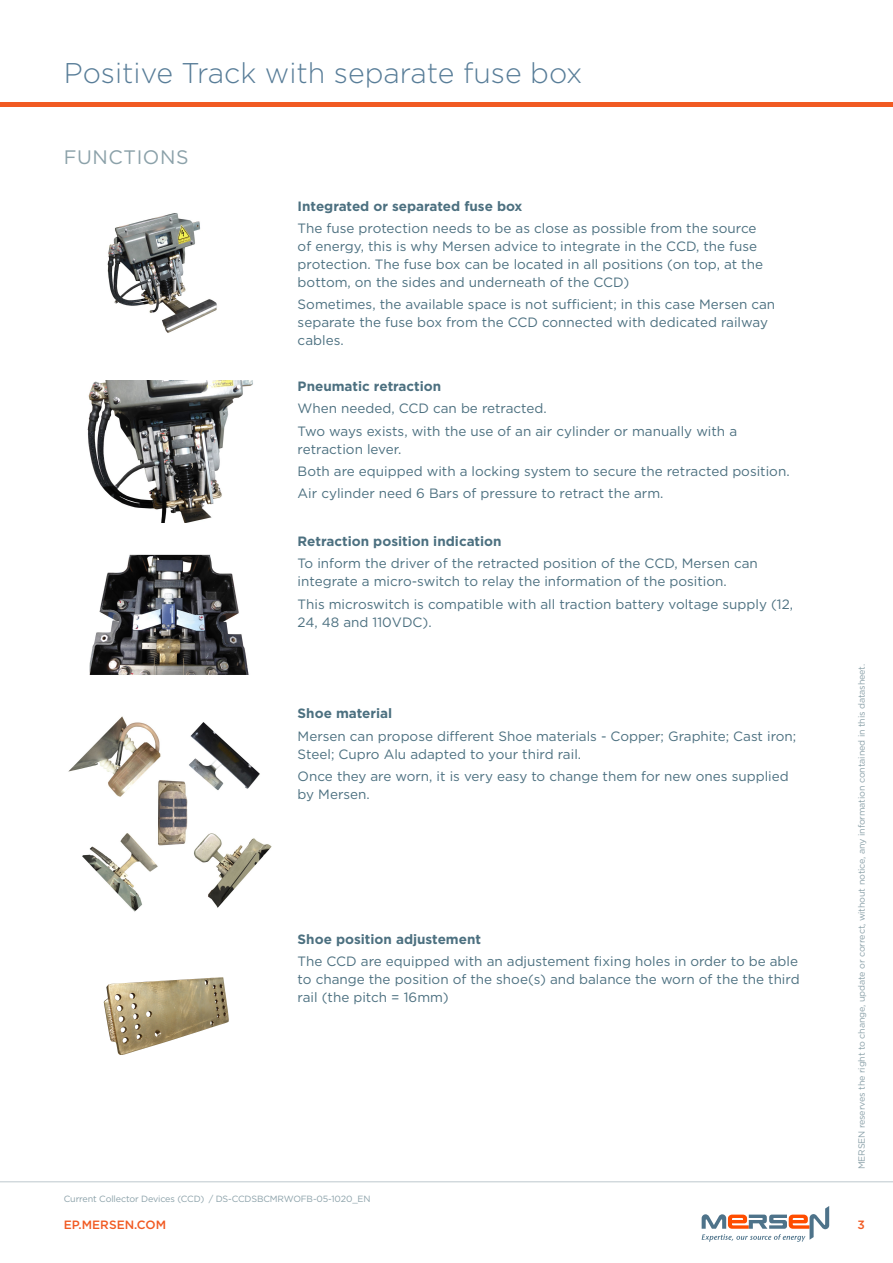
<style>
.page{position:relative;width:893px;height:1263px;background:#fff}
.page>*{position:absolute;margin:0;border:0;box-sizing:border-box;transform-origin:0 0}
.t1{font:300 28.5px "Gotham";color:#587d98}
.t2{font:19.5px "Gotham";letter-spacing:.03em;color:#8ba1a9}
.t3{font:13.5px/18px "Gotham";color:#4c7080}
.t4{font:700 13.5px "Gotham";color:#4c7080}
.t5{font:500 12px "Gotham";color:#f15a22}
.t6{font:9px "Gotham";letter-spacing:-.015em;color:#8ba1a9}
</style>
<div class="page">
<hr style="left:0;top:102px;width:893px;height:4px;background:#f15a22">
<hr style="left:0;top:1181px;width:893px;height:1px;background:#bec8cd">
<svg style="left:702px;top:1206px;width:127px;height:36px"></svg>
<img style="left:107px;top:213px;width:110px;height:120px">
<img style="left:87px;top:380px;width:166px;height:143px">
<img style="left:89px;top:554px;width:160px;height:121px">
<img style="left:68px;top:716px;width:204px;height:196px">
<img style="left:103px;top:977px;width:126px;height:78px">
<h1 class="t1" style="left:64px;top:55px;width:520px">Positive Track with separate fuse box</h1>
<h2 class="t2" style="left:64px;top:145px;width:126px">FUNCTIONS</h2>
<p class="t4" style="left:298px;top:197px;width:226px">Integrated or separated fuse box</p>
<p class="t3" style="left:298px;top:219px;width:467px">The fuse protection needs to be as close as possible from the source of energy, this is why Mersen advice to integrate in the CCD, the fuse protection. The fuse box can be located in all positions (on top, at the bottom, on the sides and underneath of the CCD)</p>
<p class="t3" style="left:298px;top:295px;width:479px">Sometimes, the available space is not sufficient; in this case Mersen can separate the fuse box from the CCD connected with dedicated railway cables.</p>
<p class="t4" style="left:298px;top:377px;width:145px">Pneumatic retraction</p>
<p class="t3" style="left:298px;top:397px;width:441px;line-height:22.2px">When needed, CCD can be retracted.<br>Two ways exists, with the use of an air cylinder or manually with a</p>
<p class="t3" style="left:298px;top:437px;width:493px;line-height:22.2px">retraction lever.<br>Both are equipped with a locking system to secure the retracted position.<br>Air cylinder need 6 Bars of pressure to retract the arm.</p>
<p class="t4" style="left:298px;top:532px;width:206px">Retraction position indication</p>
<p class="t3" style="left:298px;top:554px;width:462px">To inform the driver of the retracted position of the CCD, Mersen can integrate a micro-switch to relay the information of the position.</p>
<p class="t3" style="left:298px;top:595px;width:497px">This microswitch is compatible with all traction battery voltage supply (12,<br>24, 48 and 110VDC).</p>
<p class="t4" style="left:298px;top:705px;width:96px">Shoe material</p>
<p class="t3" style="left:298px;top:727px;width:500px">Mersen can propose different Shoe materials - Copper; Graphite; Cast iron;<br>Steel; Cupro Alu adapted to your third rail.</p>
<p class="t3" style="left:298px;top:767px;width:493px">Once they are worn, it is very easy to change them for new ones supplied by Mersen.</p>
<p class="t4" style="left:298px;top:930px;width:185px">Shoe position adjustement</p>
<p class="t3" style="left:298px;top:952px;width:503px;text-align:justify">The CCD are equipped with an adjustement fixing holes in order to be able to change the position of the shoe(s) and balance the worn of the the third rail (the pitch = 16mm)</p>
<p class="t6" style="left:856px;top:1169px;width:507px;rotate:-90deg">MERSEN reserves the right to change, update or correct, without notice, any information contained in this datasheet.</p>
<p class="t6" style="left:64px;top:1193px;width:308px">Current Collector Devices (CCD) / DS-CCDSBCMRWOFB-05-1020_EN</p>
<p class="t5" style="left:64px;top:1217px;width:104px">EP.MERSEN.COM</p>
<p class="t5" style="left:857px;top:1217px;width:9px">3</p>
</div>
